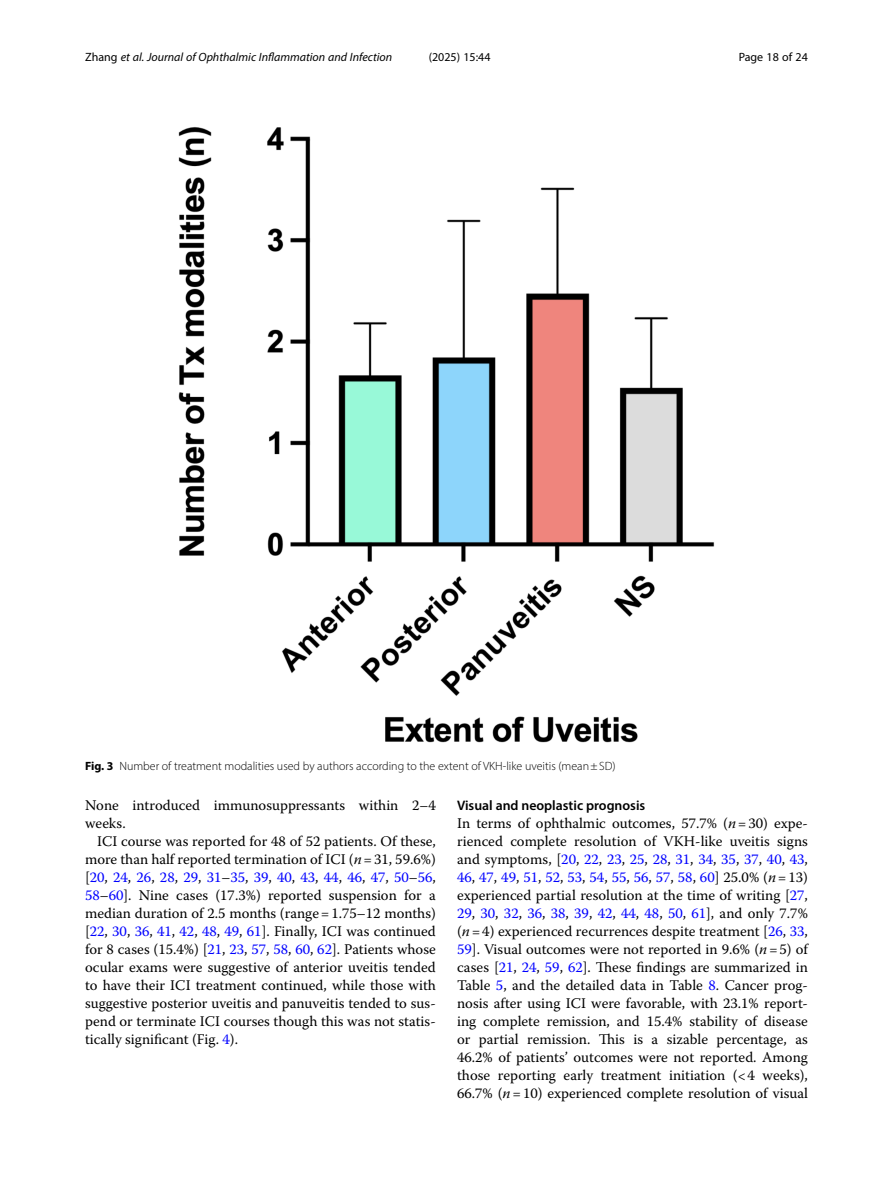
<style>
.page{position:relative;width:893px;height:1191px;background:#fff}
.page>*{position:absolute;margin:0;border:0;box-sizing:border-box;transform-origin:0 0}
.Body_Text{font:14.7px/18px "Warnock Pro";color:#000;text-align:justify}
.Body_Text_Indent{font:14.7px/18px "Warnock Pro";color:#000}
.Head_2{font:600 13.8px "Myriad Pro";color:#000}
.Figure_Caption{font:300 12px "Myriad Pro";color:#000}
.t1{font:italic 12px "Myriad Pro";color:#000}
.t2{font:12px "Myriad Pro";color:#000}
.s1{font-style:normal}
.s2{font-weight:700}
.s3{font-style:italic}
.s4{color:#00f}
</style>
<div class="page">
<img style="left:178px;top:127px;width:536px;height:615px">
<p class="t1" style="left:85px;top:50px;width:309px"><span class="s1">Zhang</span> et al. Journal of Ophthalmic Inflammation and Infection</p>
<p class="t2" style="left:429px;top:50px;width:63px">(2025) 15:44</p>
<p class="t2" style="left:739px;top:50px;width:71px">Page 18 of 24</p>
<p class="Figure_Caption" style="left:85px;top:758px;width:532px"><span class="s2">Fig. 3</span> Number of treatment modalities used by authors according to the extent of VKH-like uveitis (mean±SD)</p>
<p class="Body_Text_Indent" style="left:85px;top:796px;width:352px">None introduced immunosuppressants within 2–4 weeks.</p>
<p class="Body_Text_Indent" style="left:85px;top:832px;width:352px;text-align:justify;text-indent:12px">ICI course was reported for 48 of 52 patients. Of these, more than half reported termination of ICI (<span class="s3">n</span>=31, 59.6%) [<span class="s4">20</span>, <span class="s4">24</span>, <span class="s4">26</span>, <span class="s4">28</span>, <span class="s4">29</span>, <span class="s4">31</span>–<span class="s4">35</span>, <span class="s4">39</span>, <span class="s4">40</span>, <span class="s4">43</span>, <span class="s4">44</span>, <span class="s4">46</span>, <span class="s4">47</span>, <span class="s4">50</span>–<span class="s4">56</span>, <span class="s4">58</span>–<span class="s4">60</span>]. Nine cases (17.3%) reported suspension for a median duration of 2.5 months (range=1.75–12 months) [<span class="s4">22</span>, <span class="s4">30</span>, <span class="s4">36</span>, <span class="s4">41</span>, <span class="s4">42</span>, <span class="s4">48</span>, <span class="s4">49</span>, <span class="s4">61</span>]. Finally, ICI was continued for 8 cases (15.4%) [<span class="s4">21</span>, <span class="s4">23</span>, <span class="s4">57</span>, <span class="s4">58</span>, <span class="s4">60</span>, <span class="s4">62</span>]. Patients whose ocular exams were suggestive of anterior uveitis tended to have their ICI treatment continued, while those with suggestive posterior uveitis and panuveitis tended to sus&shy;pend or terminate ICI courses though this was not statis&shy;tically significant (Fig. <span class="s4">4</span>).</p>
<p class="Head_2" style="left:457px;top:797px;width:190px">Visual and neoplastic prognosis</p>
<p class="Body_Text" style="left:457px;top:814px;width:352px">In terms of ophthalmic outcomes, 57.7% (<span class="s3">n</span>=30) expe&shy;rienced complete resolution of VKH-like uveitis signs and symptoms, [<span class="s4">20</span>, <span class="s4">22</span>, <span class="s4">23</span>, <span class="s4">25</span>, <span class="s4">28</span>, <span class="s4">31</span>, <span class="s4">34</span>, <span class="s4">35</span>, <span class="s4">37</span>, <span class="s4">40</span>, <span class="s4">43</span>, <span class="s4">46</span>, <span class="s4">47</span>, <span class="s4">49</span>, <span class="s4">51</span>, <span class="s4">52</span>, <span class="s4">53</span>, <span class="s4">54</span>, <span class="s4">55</span>, <span class="s4">56</span>, <span class="s4">57</span>, <span class="s4">58</span>, <span class="s4">60</span>] 25.0% (<span class="s3">n</span>=13) experienced partial resolution at the time of writing [<span class="s4">27</span>, <span class="s4">29</span>, <span class="s4">30</span>, <span class="s4">32</span>, <span class="s4">36</span>, <span class="s4">38</span>, <span class="s4">39</span>, <span class="s4">42</span>, <span class="s4">44</span>, <span class="s4">48</span>, <span class="s4">50</span>, <span class="s4">61</span>], and only 7.7% (<span class="s3">n</span>=4) experienced recurrences despite treatment [<span class="s4">26</span>, <span class="s4">33</span>, <span class="s4">59</span>]. Visual outcomes were not reported in 9.6% (<span class="s3">n</span>=5) of cases [<span class="s4">21</span>, <span class="s4">24</span>, <span class="s4">59</span>, <span class="s4">62</span>]. These findings are summarized in Table <span class="s4">5</span>, and the detailed data in Table <span class="s4">8</span>. Cancer prog&shy;nosis after using ICI were favorable, with 23.1% report&shy;ing complete remission, and 15.4% stability of disease or partial remission. This is a sizable percentage, as 46.2% of patients’ outcomes were not reported. Among those reporting early treatment initiation (&lt;4 weeks), 66.7% (<span class="s3">n</span>=10) experienced complete resolution of visual</p>
</div>
